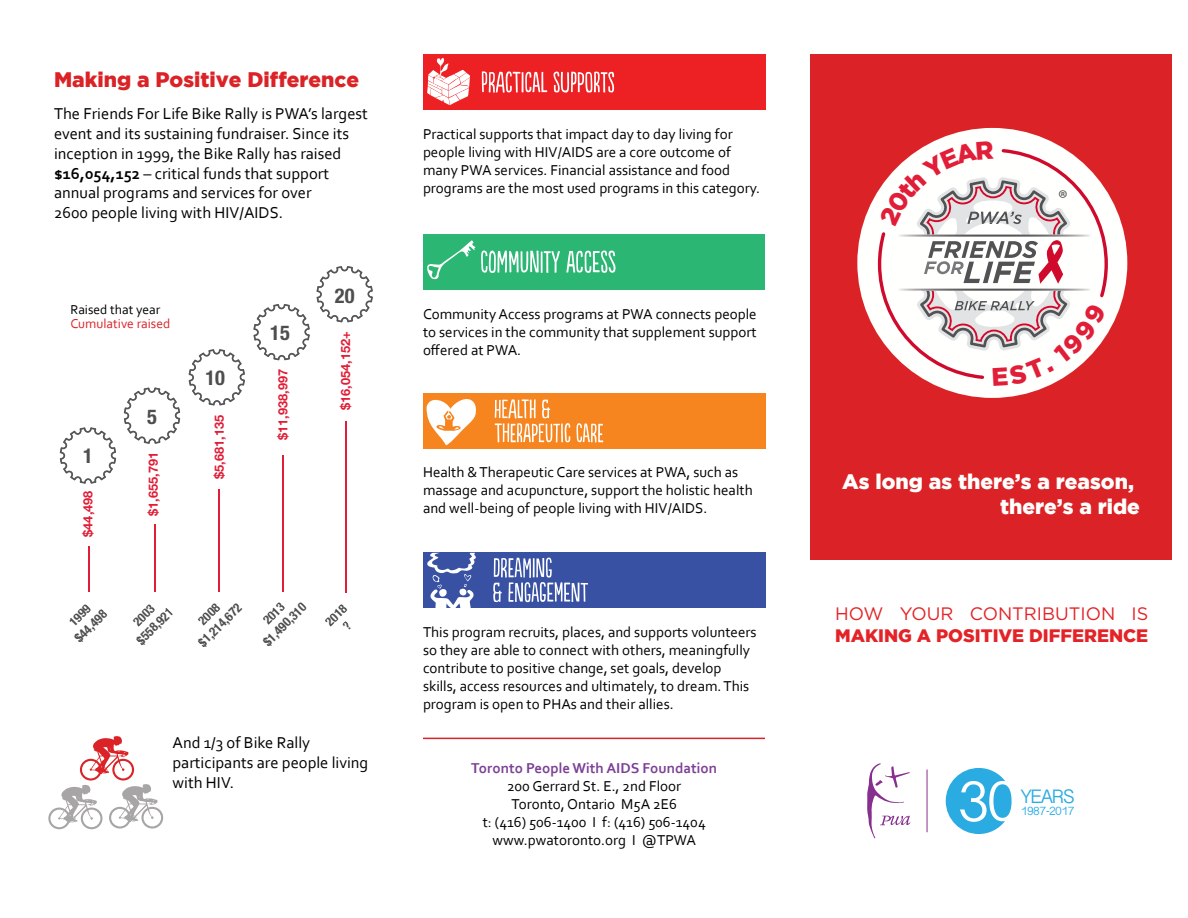
<style>
.page{position:relative;width:1188px;height:918px;background:#fff}
.page>*{position:absolute;margin:0;border:0;box-sizing:border-box;transform-origin:0 0}
.t1{font:22.95px "Myriad Pro";color:#535455}
.t2{font:900 21px/25.2px "Gotham";color:#fffffe;text-align:right}
.t3{font:900 21px "Gotham";color:#db2327}
.t4{font:700 condensed 20.4px "Helvetica Neue";color:#4e4e4e}
.t5{font:19.35px "Gujarati Sangam MN";letter-spacing:-.05em;color:#2aabe2}
.t6{font:900 18px "Gotham";color:#e32327}
.t7{font:18px "Gotham HTF";color:#e32327}
.t8{font:16.5px/19.8px "Corbel";color:#000}
.t9{font:15px/18px "Corbel";color:#000}
.t10{font:700 15px "Corbel";color:#7c4097}
.t11{font:13.5px "Corbel";color:#db2327}
.t12{font:13.5px "Corbel";color:#000}
.t13{font:700 condensed 12.75px/15.3px "Helvetica Neue";color:#4e4e4e;text-align:center}
.t14{font:700 12.75px "Helvetica Neue";color:#e11d37}
.t15{font:12.15px "Gujarati Sangam MN";letter-spacing:-.05em;color:#2aabe2}
.s1{font-weight:700}
</style>
<div class="page">
<div style="left:810px;top:55px;width:362px;height:505px;background:#db2327"></div>
<div style="left:857px;top:128px;width:270px;height:270px;background:#fffffe;border-radius:50%"></div>
<svg style="left:946px;top:768px;width:66px;height:66px"></svg>
<svg style="left:867px;top:763px;width:43px;height:76px"></svg>
<hr style="left:927px;top:770px;width:1px;height:62px;background:#862f8e">
<div style="left:423px;top:234px;width:342px;height:55px;background:#2bb673"></div>
<svg style="left:427px;top:240px;width:133px;height:40px"></svg>
<svg style="left:566px;top:251px;width:50px;height:22px"></svg>
<div style="left:423px;top:553px;width:342px;height:55px;background:#3951a3"></div>
<svg style="left:427px;top:553px;width:49px;height:55px"></svg>
<svg style="left:493px;top:558px;width:95px;height:44px"></svg>
<div style="left:423px;top:393px;width:342px;height:55px;background:#f6851f"></div>
<svg style="left:426px;top:399px;width:50px;height:46px"></svg>
<svg style="left:495px;top:399px;width:75px;height:43px"></svg>
<svg style="left:577px;top:423px;width:26px;height:20px"></svg>
<div style="left:423px;top:54px;width:342px;height:55px;background:#ed2124"></div>
<svg style="left:427px;top:58px;width:43px;height:47px"></svg>
<svg style="left:482px;top:71px;width:65px;height:22px"></svg>
<svg style="left:554px;top:72px;width:60px;height:21px"></svg>
<hr style="left:88px;top:546px;width:1px;height:45px;background:#e11d37">
<hr style="left:154px;top:524px;width:1px;height:67px;background:#e11d37">
<hr style="left:218px;top:489px;width:2px;height:102px;background:#e11d37">
<hr style="left:283px;top:455px;width:1px;height:136px;background:#e11d37">
<hr style="left:346px;top:422px;width:1px;height:171px;background:#e11d37">
<svg style="left:60px;top:427px;width:56px;height:57px"></svg>
<svg style="left:317px;top:266px;width:56px;height:56px"></svg>
<svg style="left:253px;top:304px;width:57px;height:56px"></svg>
<svg style="left:189px;top:349px;width:56px;height:57px"></svg>
<svg style="left:124px;top:387px;width:56px;height:57px"></svg>
<hr style="left:423px;top:738px;width:342px;height:1px;background:#db2327">
<svg style="left:48px;top:736px;width:115px;height:93px"></svg>
<svg style="left:876px;top:141px;width:234px;height:245px"></svg>
<h2 class="t3" style="left:54px;top:68px;width:307px">Making a Positive Difference</h2>
<p class="t8" style="left:54px;top:103px;width:315px">The Friends For Life Bike Rally is PWA’s largest event and its sustaining fundraiser. Since its inception in 1999, the Bike Rally has raised <span class="s1">$16,054,152</span> – critical funds that support annual programs and services for over<br>2600 people living with HIV/AIDS.</p>
<p class="t12" style="left:70px;top:302px;width:92px">Raised that year</p>
<p class="t11" style="left:70px;top:316px;width:102px">Cumulative raised</p>
<h3 class="t4" style="left:83px;top:438px;width:11px">1</h3>
<p class="t14" style="left:78px;top:537px;width:48px;rotate:-90deg">$44,498</p>
<h3 class="t4" style="left:147px;top:399px;width:11px">5</h3>
<p class="t14" style="left:143px;top:516px;width:66px;rotate:-90deg">$1,655,791</p>
<h3 class="t4" style="left:205px;top:361px;width:21px">10</h3>
<p class="t14" style="left:209px;top:479px;width:66px;rotate:-90deg">$5,681,135</p>
<h3 class="t4" style="left:270px;top:316px;width:21px">15</h3>
<p class="t14" style="left:273px;top:440px;width:73px;rotate:-90deg">$11,938,997</p>
<h3 class="t4" style="left:335px;top:278px;width:21px">20</h3>
<p class="t14" style="left:336px;top:410px;width:80px;rotate:-90deg">$16,054,152+</p>
<p class="t13" style="left:60px;top:623px;width:41px;rotate:-45deg">1999 $44,498</p>
<p class="t13" style="left:122px;top:625px;width:48px;rotate:-45deg">2003 $558,921</p>
<p class="t13" style="left:184px;top:628px;width:57px;rotate:-45deg">2008 $1,214,672</p>
<p class="t13" style="left:248px;top:627px;width:57px;rotate:-45deg">2013 $1,490,310</p>
<p class="t13" style="left:321px;top:618px;width:26px;rotate:-45deg">2018 ?</p>
<p class="t8" style="left:173px;top:733px;width:197px">And 1/3 of Bike Rally participants are people living with HIV.</p>
<p class="t9" style="left:423px;top:124px;width:339px">Practical supports that impact day to day living for people living with HIV/AIDS are a core outcome of many PWA services. Financial assistance and food programs are the most used programs in this category.</p>
<p class="t9" style="left:423px;top:304px;width:335px;text-align:justify">Community Access programs at PWA connects people to services in the community that supplement support offered at PWA.</p>
<p class="t9" style="left:423px;top:463px;width:331px">Health &amp; Therapeutic Care services at PWA, such as massage and acupuncture, support the holistic health and well-being of people living with HIV/AIDS.</p>
<p class="t9" style="left:423px;top:623px;width:335px">This program recruits, places, and supports volunteers so they are able to connect with others, meaningfully contribute to positive change, set goals, develop skills, access resources and ultimately, to dream. This program is open to PHAs and their allies.</p>
<p class="t10" style="left:471px;top:759px;width:247px">Toronto People With AIDS Foundation</p>
<p class="t9" style="left:483px;top:777px;width:225px;text-align:center">200 Gerrard St. E., 2nd Floor<br>Toronto, Ontario M5A 2E6<br>t: (416) 506-1400 I f: (416) 506-1404 www.pwatoronto.org I @TPWA</p>
<h1 class="t1" style="left:1058px;top:184px;width:11px">®</h1>
<h2 class="t2" style="left:842px;top:468px;width:299px">As long as there’s a reason, there’s a ride</h2>
<p class="t7" style="left:835px;top:604px;width:315px">HOW YOUR CONTRIBUTION IS</p>
<p class="t6" style="left:835px;top:625px;width:315px">MAKING A POSITIVE DIFFERENCE</p>
<p class="t5" style="left:1021px;top:785px;width:55px">YEARS</p>
<p class="t15" style="left:1021px;top:804px;width:55px">1987-2017</p>
</div>
